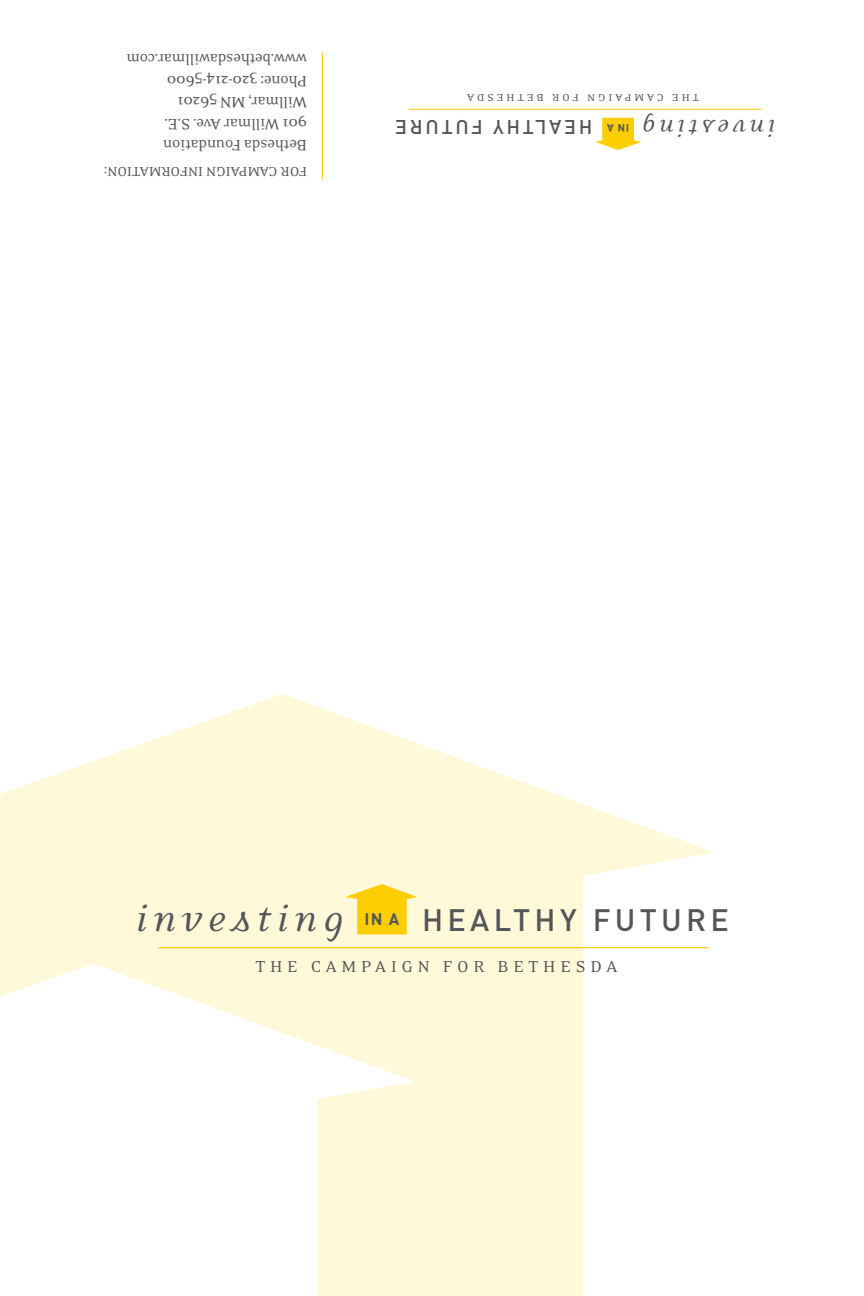
<style>
.page{position:relative;width:864px;height:1296px;background:#fff}
.page>*{position:absolute;margin:0;border:0;box-sizing:border-box;transform-origin:0 0}
.t1{font:italic 42.4px "Eidetic Neo";letter-spacing:.14em;color:#55565a}
.t2{font:500 30.6px "DIN";letter-spacing:.14em;color:#55565a}
.t3{font:italic 27.2px "Eidetic Neo";letter-spacing:.14em;color:#55565a}
.t4{font:500 19.6px "DIN";letter-spacing:.14em;color:#55565a}
.t5{font:18.2px "Eidetic Neo";letter-spacing:.26em;color:#55565a}
.t6{font:17.2px/21.6px "Eidetic Neo";letter-spacing:-.02em;color:#55565a}
.t7{font:700 16.6px "DIN";color:#55565a}
.t8{font:15px "Eidetic Neo";color:#55565a}
.t9{font:11.6px "Eidetic Neo";letter-spacing:.26em;color:#55565a}
.t10{font:700 10.6px "DIN";color:#55565a}
</style>
<div class="page">
<svg style="left:0;top:694px;width:714px;height:602px;fill:#fff8d9"></svg>
<svg style="left:0;top:964px;width:415px;height:332px"></svg>
<svg style="left:345px;top:884px;width:72px;height:50px;background:#ffdc4c"></svg>
<hr style="left:158px;top:947px;width:550px;height:1px;background:#ffce00">
<svg style="left:595px;top:118px;width:47px;height:32px"></svg>
<hr style="left:409px;top:109px;width:353px;height:1px;background:#ffce00">
<hr style="left:322px;top:53px;width:1px;height:126px;background:#ffce00">
<p class="t6" style="left:307px;top:156px;width:182px;rotate:-180deg">Bethesda Foundation<br>901 Willmar Ave. S.E.<br>Willmar, MN 56201<br>Phone: 320-214-5600 www.bethesdawillmar.com</p>
<p class="t8" style="left:307px;top:179px;width:205px;rotate:-180deg">FOR CAMPAIGN INFORMATION:</p>
<p class="t9" style="left:699px;top:103px;width:233px;rotate:-180deg">THE CAMPAIGN FOR BETHESDA</p>
<p class="t10" style="left:629px;top:135px;width:24px;rotate:-180deg">IN A</p>
<h3 class="t3" style="left:776px;top:142px;width:135px;rotate:-180deg">investing</h3>
<p class="t4" style="left:592px;top:140px;width:198px;rotate:-180deg">HEALTHY FUTURE</p>
<h1 class="t1" style="left:135px;top:896px;width:210px">investing</h1>
<p class="t7" style="left:365px;top:908px;width:36px">IN A</p>
<h2 class="t2" style="left:422px;top:900px;width:309px">HEALTHY FUTURE</h2>
<p class="t5" style="left:255px;top:957px;width:363px">THE CAMPAIGN FOR BETHESDA</p>
</div>
